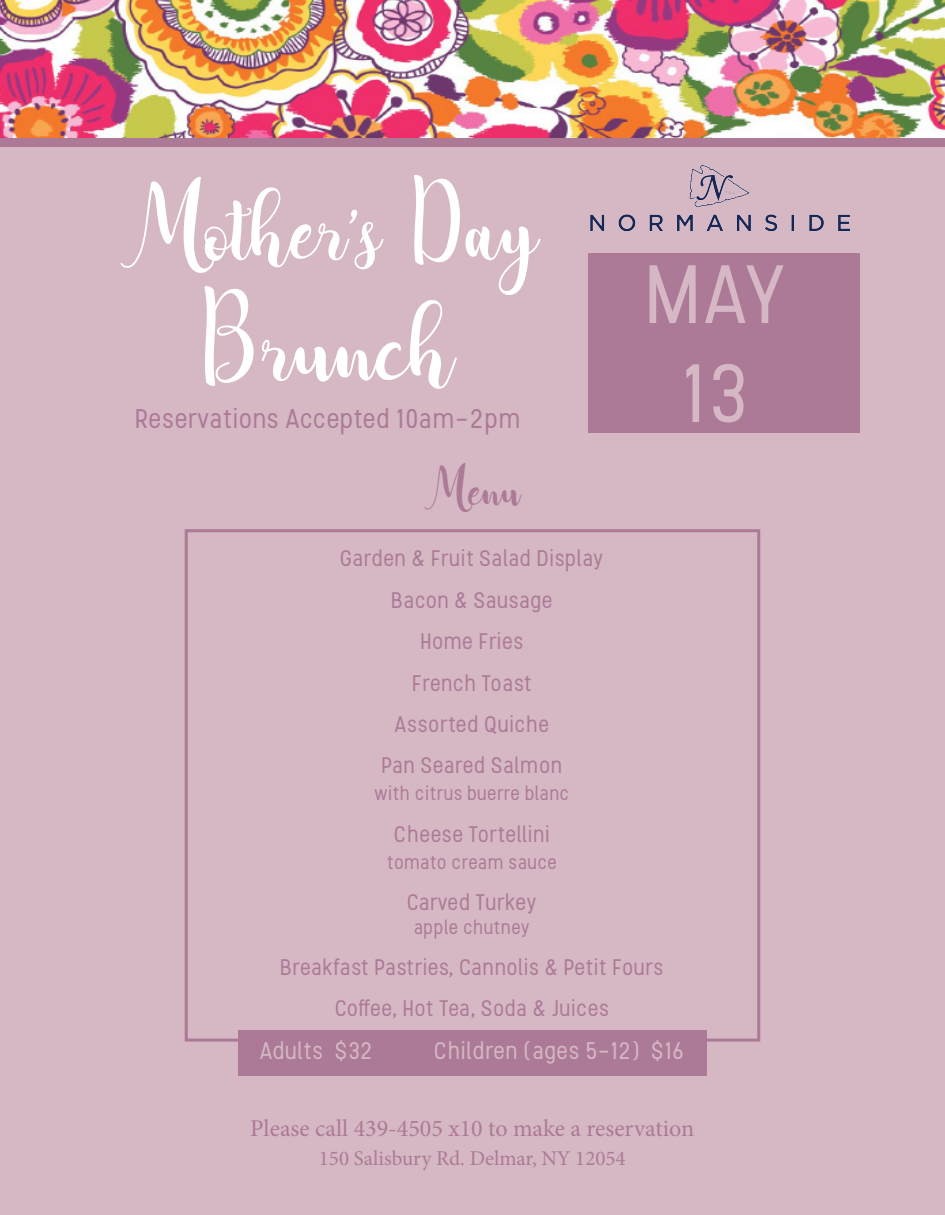
<style>
.page{position:relative;width:945px;height:1215px;background:#fff}
.page>*{position:absolute;margin:0;border:0;box-sizing:border-box;transform-origin:0 0}
.t1{font:82.5px "Stellar";color:#d5b8c4}
.t2{font:75px "Adreena Script Demo";color:#fff}
.t3{font:67.5px "Adreena Script Demo";color:#fff}
.t4{font:34.5px "Adreena Script Demo";color:#ac7a96}
.t5{font:27px "Stellar";letter-spacing:-.01em;color:#ac7a96}
.t6{font:24px "Minion Pro";color:#ac7a96}
.t7{font:24px "Stellar";color:#d5b8c4}
.t8{font:22.5px "Stellar";color:#ac7a96}
.t9{font:21px "Minion Pro";color:#ac7a96}
.t10{font:19.5px "Stellar";letter-spacing:-.005em;color:#ac7a96}
</style>
<div class="page">
<img style="left:0;top:0;width:945px;height:138px">
<div style="left:0;top:147px;width:945px;height:1068px;background:#d5b8c4"></div>
<img style="left:590px;top:165px;width:260px;height:67px">
<div style="left:0;top:138px;width:945px;height:9px;background:#ac7a96"></div>
<div style="left:588px;top:254px;width:271px;height:179px;background:#ac7a96"></div>
<div style="left:185px;top:529px;width:575px;height:513px;border:3px solid #ac7a96"></div>
<div style="left:238px;top:1031px;width:469px;height:45px;background:#ac7a96"></div>
<p class="t3" style="left:121px;top:196px;width:418px">Mother’s Day</p>
<p class="t2" style="left:204px;top:310px;width:250px">Brunch</p>
<p class="t5" style="left:136px;top:403px;width:388px">Reservations Accepted 10am-2pm</p>
<p class="t4" style="left:425px;top:473px;width:97px">Menu</p>
<p class="t1" style="left:646px;top:245px;width:145px">MAY</p>
<p class="t1" style="left:684px;top:344px;width:69px">13</p>
<p class="t8" style="left:340px;top:545px;width:266px">Garden &amp; Fruit Salad Display</p>
<p class="t8" style="left:391px;top:587px;width:164px">Bacon &amp; Sausage</p>
<p class="t8" style="left:421px;top:628px;width:105px">Home Fries</p>
<p class="t8" style="left:412px;top:669px;width:122px">French Toast</p>
<p class="t8" style="left:395px;top:711px;width:157px">Assorted Quiche</p>
<p class="t8" style="left:382px;top:752px;width:183px">Pan Seared Salmon</p>
<p class="t10" style="left:375px;top:782px;width:197px">with citrus buerre blanc</p>
<p class="t8" style="left:394px;top:821px;width:158px">Cheese Tortellini</p>
<p class="t10" style="left:387px;top:850px;width:172px">tomato cream sauce</p>
<p class="t8" style="left:407px;top:889px;width:132px">Carved Turkey</p>
<p class="t10" style="left:414px;top:915px;width:118px">apple chutney</p>
<p class="t8" style="left:281px;top:954px;width:385px">Breakfast Pastries, Cannolis &amp; Petit Fours</p>
<p class="t8" style="left:335px;top:995px;width:276px">Coffee, Hot Tea, Soda &amp; Juices</p>
<p class="t7" style="left:260px;top:1037px;width:115px">Adults $32</p>
<p class="t7" style="left:434px;top:1037px;width:252px">Children (ages 5-12) $16</p>
<p class="t6" style="left:250px;top:1112px;width:446px">Please call 439-4505 x10 to make a reservation</p>
<p class="t9" style="left:319px;top:1144px;width:308px">150 Salisbury Rd. Delmar, NY 12054</p>
</div>
